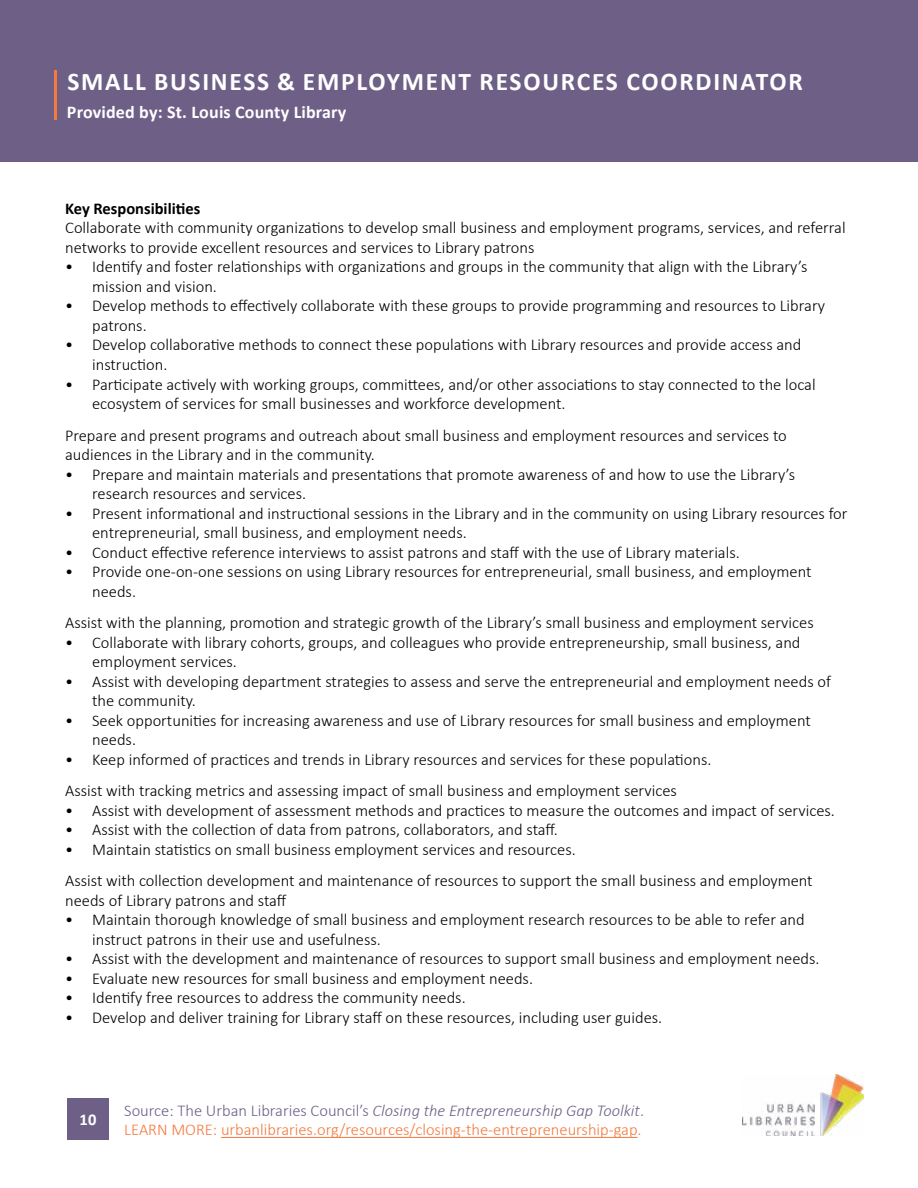
<style>
.page{position:relative;width:918px;height:1188px;background:#fff}
.page>*{position:absolute;margin:0;border:0;box-sizing:border-box;transform-origin:0 0}
.t1{font:700 25.5px "Calibri";letter-spacing:.07em;color:#fff}
.t2{font:700 18px "Calibri";letter-spacing:.01em;color:#fff}
.t3{font:300 16.5px/19.5px "Calibri";color:#000}
.t4{font:300 16.5px/19.8px "Calibri";color:#f47a3e}
.t5{font:700 16.5px "Calibri";color:#000}
.t6{font:700 16.5px "Calibri";color:#fff}
.s1{color:#6e5f87}
.s2{font-style:italic;color:#6e5f87}
</style>
<div class="page">
<div style="left:0;top:0;width:918px;height:162px;background:#6e5f87"></div>
<hr style="left:54px;top:70px;width:3px;height:49px;background:#f47a3e">
<hr style="left:221px;top:1137px;width:417px;height:1px;background:#f47a3e">
<img style="left:743px;top:1074px;width:121px;height:61px">
<div style="left:67px;top:1098px;width:42px;height:42px;background:#6e5f87"></div>
<h1 class="t1" style="left:67px;top:64px;width:737px">SMALL BUSINESS &amp; EMPLOYMENT RESOURCES COORDINATOR</h1>
<p class="t2" style="left:67px;top:99px;width:281px">Provided by: St. Louis County Library</p>
<p class="t5" style="left:65px;top:197px;width:137px">Key Responsibilities</p>
<p class="t3" style="left:65px;top:218px;width:782px">Collaborate with community organizations to develop small business and employment programs, services, and referral networks to provide excellent resources and services to Library patrons</p>
<p class="t3" style="left:92px;top:257px;width:717px;text-indent:-27px">• Identify and foster relationships with organizations and groups in the community that align with the Library’s mission and vision.</p>
<p class="t3" style="left:92px;top:296px;width:734px;text-indent:-27px">• Develop methods to effectively collaborate with these groups to provide programming and resources to Library patrons.</p>
<p class="t3" style="left:92px;top:335px;width:711px;text-indent:-27px">• Develop collaborative methods to connect these populations with Library resources and provide access and instruction.</p>
<p class="t3" style="left:92px;top:374px;width:725px;text-indent:-27px">• Participate actively with working groups, committees, and/or other associations to stay connected to the local ecosystem of services for small businesses and workforce development.</p>
<p class="t3" style="left:65px;top:425px;width:723px">Prepare and present programs and outreach about small business and employment resources and services to audiences in the Library and in the community.</p>
<p class="t3" style="left:92px;top:464px;width:705px;text-indent:-27px">• Prepare and maintain materials and presentations that promote awareness of and how to use the Library’s research resources and services.</p>
<p class="t3" style="left:92px;top:503px;width:757px;text-indent:-27px">• Present informational and instructional sessions in the Library and in the community on using Library resources for entrepreneurial, small business, and employment needs.</p>
<p class="t3" style="left:65px;top:542px;width:676px">• Conduct effective reference interviews to assist patrons and staff with the use of Library materials.</p>
<p class="t3" style="left:92px;top:562px;width:721px;text-indent:-27px">• Provide one-on-one sessions on using Library resources for entrepreneurial, small business, and employment needs.</p>
<p class="t3" style="left:65px;top:613px;width:750px">Assist with the planning, promotion and strategic growth of the Library’s small business and employment services</p>
<p class="t3" style="left:92px;top:632px;width:710px;text-indent:-27px">• Collaborate with library cohorts, groups, and colleagues who provide entrepreneurship, small business, and employment services.</p>
<p class="t3" style="left:92px;top:671px;width:740px;text-indent:-27px">• Assist with developing department strategies to assess and serve the entrepreneurial and employment needs of the community.</p>
<p class="t3" style="left:92px;top:710px;width:720px;text-indent:-27px">• Seek opportunities for increasing awareness and use of Library resources for small business and employment needs.</p>
<p class="t3" style="left:65px;top:743px;width:648px;line-height:31.5px">• Keep informed of practices and trends in Library resources and services for these populations.<br>Assist with tracking metrics and assessing impact of small business and employment services</p>
<p class="t3" style="left:65px;top:800px;width:771px">• Assist with development of assessment methods and practices to measure the outcomes and impact of services.</p>
<p class="t3" style="left:65px;top:820px;width:494px">• Assist with the collection of data from patrons, collaborators, and staff.</p>
<p class="t3" style="left:65px;top:833px;width:749px;line-height:31.5px">• Maintain statistics on small business employment services and resources.<br>Assist with collection development and maintenance of resources to support the small business and employment</p>
<p class="t3" style="left:65px;top:890px;width:223px">needs of Library patrons and staff</p>
<p class="t3" style="left:92px;top:910px;width:714px;text-indent:-27px">• Maintain thorough knowledge of small business and employment research resources to be able to refer and instruct patrons in their use and usefulness.</p>
<p class="t3" style="left:65px;top:949px;width:756px">• Assist with the development and maintenance of resources to support small business and employment needs.</p>
<p class="t3" style="left:65px;top:968px;width:469px">• Evaluate new resources for small business and employment needs.</p>
<p class="t3" style="left:65px;top:988px;width:402px">• Identify free resources to address the community needs.</p>
<p class="t3" style="left:65px;top:1007px;width:599px">• Develop and deliver training for Library staff on these resources, including user guides.</p>
<p class="t6" style="left:80px;top:1108px;width:18px">10</p>
<p class="t4" style="left:124px;top:1100px;width:521px"><span class="s1">Source: The Urban Libraries Council’s</span> <span class="s2">Closing the Entrepreneurship Gap Toolkit</span><span class="s1">.<br></span>LEARN MORE: urbanlibraries.org/resources/closing-the-entrepreneurship-gap.</p>
</div>
